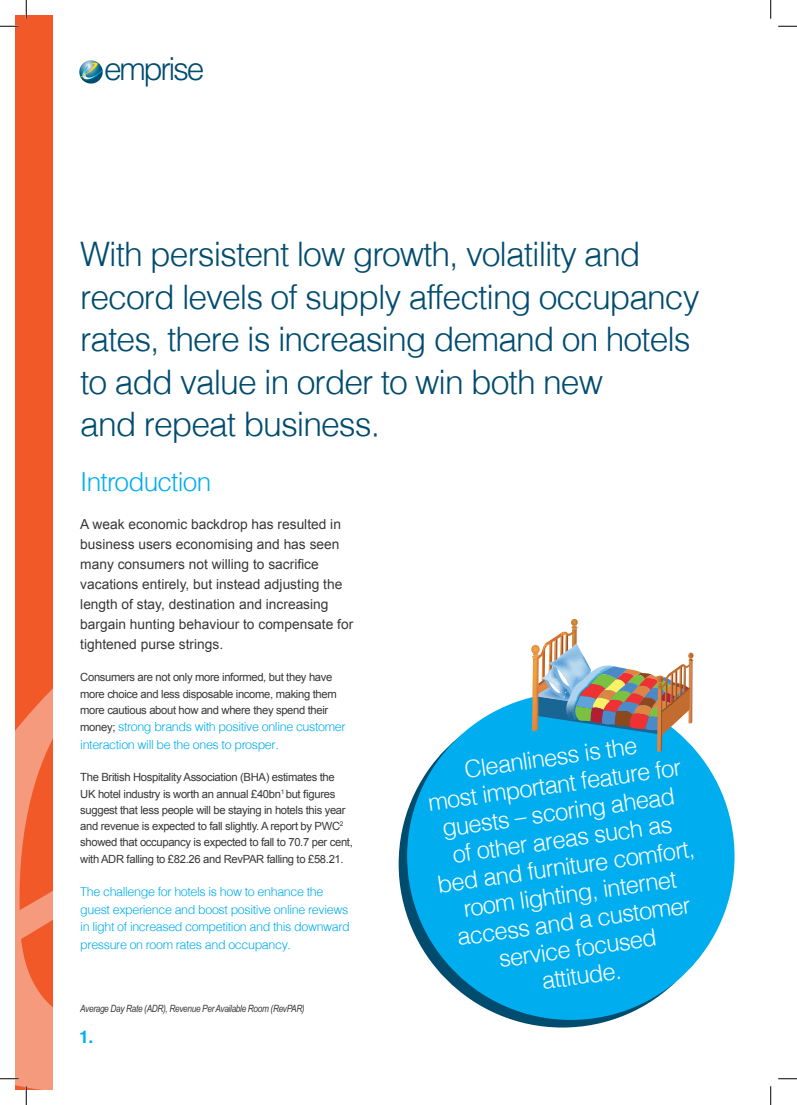
<style>
.page{position:relative;width:797px;height:1105px;background:#fff}
.page>*{position:absolute;margin:0;border:0;box-sizing:border-box;transform-origin:0 0}
.t1{font:300 33.75px/42.5px "Helv";letter-spacing:-.03em;color:#004c6f}
.t2{font:300 31.75px "Helv";letter-spacing:-.075em;color:#004c6f}
.t3{font:300 26.25px "Helv";letter-spacing:-.03em;color:#00aeef}
.t4{font:300 23.75px/27.5px "Helv";color:#fff;text-align:center}
.t5{font:700 17.5px "Helvetica";color:#00aeef}
.t6{font:13.75px/20px "Arial";color:#383839}
.t7{font:300 12.5px/17.5px "Helv";letter-spacing:-.03em;color:#00aeef}
.t8{font:11.25px/16.2px "Arial";letter-spacing:-.03em;color:#383839}
.t9{font:italic 10px "Arial Narrow";letter-spacing:-.03em;color:#383839}
.s1{font-family:"Arial";font-weight:400;font-size:11.25px;color:#383839}
</style>
<div class="page">
<svg style="left:79px;top:60px;width:24px;height:24px"></svg>
<svg style="left:79px;top:60px;width:24px;height:20px"></svg>
<div style="left:16px;top:16px;width:36px;height:1073px;background:#f15929"></div>
<div style="left:398px;top:700px;width:328px;height:327px;background:#004c6f;border-radius:50%"></div>
<div style="left:407px;top:693px;width:327px;height:327px;background:#00aeef;border-radius:50%"></div>
<img style="left:531px;top:619px;width:162px;height:133px">
<svg style="left:0;top:25px;width:19px;height:2px"></svg>
<svg style="left:778px;top:25px;width:19px;height:2px"></svg>
<svg style="left:778px;top:1078px;width:19px;height:1px"></svg>
<svg style="left:25px;top:0;width:2px;height:19px"></svg>
<svg style="left:0;top:463px;width:52px;height:642px"></svg>
<svg style="left:770px;top:0;width:1px;height:19px"></svg>
<svg style="left:770px;top:1086px;width:1px;height:19px"></svg>
<h2 class="t2" style="left:104px;top:49px;width:102px">emprise</h2>
<p class="t1" style="left:80px;top:232px;width:621px">With persistent low growth, volatility and record levels of supply affecting occupancy rates, there is increasing demand on hotels to add value in order to win both new</p>
<p class="t1" style="left:80px;top:402px;width:301px">and repeat business.</p>
<p class="t3" style="left:80px;top:465px;width:132px">Introduction</p>
<p class="t6" style="left:80px;top:514px;width:274px">A weak economic backdrop has resulted in business users economising and has seen many consumers not willing to sacrifice vacations entirely, but instead adjusting the length of stay, destination and increasing bargain hunting behaviour to compensate for tightened purse strings.</p>
<p class="t8" style="left:80px;top:669px;width:258px">Consumers are not only more informed, but they have more choice and less disposable income, making them more cautious about how and where they spend their</p>
<p class="t7" style="left:80px;top:718px;width:267px"><span class="s1">money;</span> strong brands with positive online customer interaction will be the ones to prosper.</p>
<p class="t8" style="left:80px;top:769px;width:274px">The British Hospitality Association (BHA) estimates the<br>UK hotel industry is worth an annual £40bn<sup>1</sup> but figures suggest that less people will be staying in hotels this year and revenue is expected to fall slightly. A report by PWC<sup>2 </sup>showed that occupancy is expected to fall to 70.7 per cent, with ADR falling to £82.26 and RevPAR falling to £58.21.</p>
<p class="t7" style="left:80px;top:883px;width:271px">The challenge for hotels is how to enhance the guest experience and boost positive online reviews in light of increased competition and this downward pressure on room rates and occupancy.</p>
<p class="t4" style="left:462px;top:755px;width:175px;rotate:-8deg">Cleanliness is the</p>
<p class="t4" style="left:424px;top:788px;width:261px;rotate:-8deg">most important feature for guests – scoring ahead of other areas such as bed and furniture comfort, room lighting, internet access and a customer service focused</p>
<p class="t4" style="left:540px;top:966px;width:82px;rotate:-8deg">attitude.</p>
<p class="t9" style="left:80px;top:1001px;width:226px">Average Day Rate (ADR), Revenue Per Available Room (RevPAR)</p>
<p class="t5" style="left:79px;top:1026px;width:16px">1.</p>
</div>
